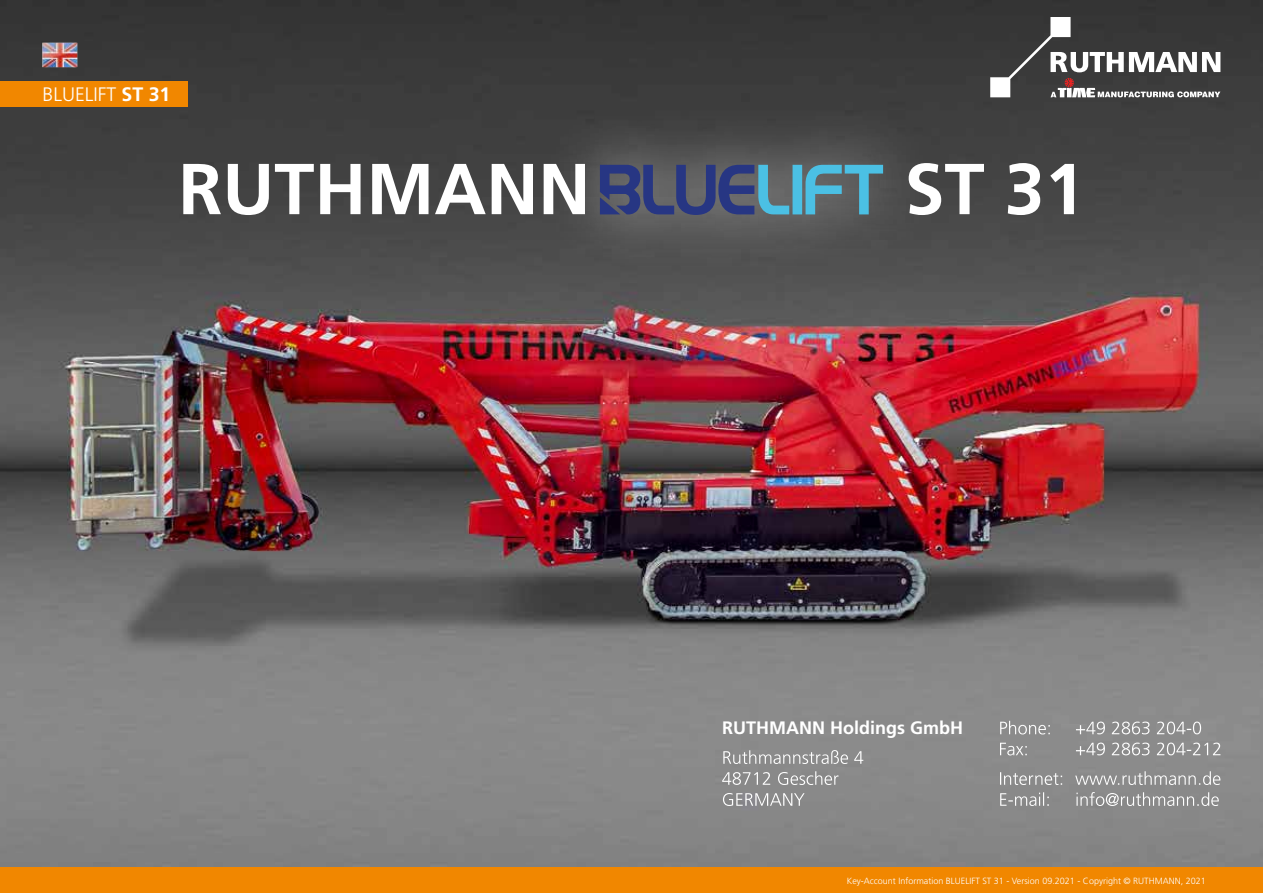
<style>
.page{position:relative;width:1263px;height:893px;background:#fff}
.page>*{position:absolute;margin:0;border:0;box-sizing:border-box;transform-origin:0 0}
.t1{font:700 72px "Frutiger LT Std";color:#fff}
.t2{font:300 19.5px "Frutiger LT Std";color:#fff}
.t3{font:700 18px "Frutiger LT Std";color:#fff}
.t4{font:300 9px "Frutiger LT Std";color:#fff}
.s1{font-weight:700}
</style>
<div class="page">
<img style="left:0;top:0;width:1263px;height:867px">
<div style="left:0;top:867px;width:1263px;height:26px;background:#f18700"></div>
<div style="left:0;top:81px;width:188px;height:25px;background:#f18700"></div>
<svg style="left:990px;top:17px;width:230px;height:80px"></svg>
<svg style="left:723px;top:750px;width:140px;height:14px;background:#a3a3a3"></svg>
<svg style="left:722px;top:771px;width:116px;height:14px;background:#a0a0a0"></svg>
<svg style="left:723px;top:793px;width:81px;height:13px"></svg>
<svg style="left:1000px;top:721px;width:201px;height:13px;background:#a1a1a1"></svg>
<svg style="left:1000px;top:743px;width:220px;height:12px;background:#9f9f9f"></svg>
<svg style="left:1000px;top:771px;width:220px;height:14px;background:#9f9f9f"></svg>
<svg style="left:1000px;top:792px;width:219px;height:14px;background:#9e9e9e"></svg>
<div style="left:541px;top:105px;width:395px;height:168px;background:#fff;opacity:.65"></div>
<div style="left:792px;top:165px;width:10px;height:49px;background:#4bc0e4"></div>
<svg style="left:805px;top:165px;width:78px;height:49px;background:#548595"></svg>
<svg style="left:600px;top:165px;width:189px;height:50px;background:#48567a"></svg>
<img style="left:42px;top:43px;width:36px;height:24px">
<h2 class="t2" style="left:43px;top:83px;width:129px">BLUELIFT <span class="s1">ST 31</span></h2>
<h1 class="t1" style="left:178px;top:147px;width:413px">RUTHMANN</h1>
<h1 class="t1" style="left:904px;top:147px;width:182px">ST 31</h1>
<h3 class="t3" style="left:722px;top:717px;width:242px">RUTHMANN Holdings GmbH</h3>
<p class="t4" style="left:847px;top:875px;width:360px">Key-Account Information BLUELIFT ST 31 - Version 09.2021 - Copyright © RUTHMANN, 2021</p>
</div>
